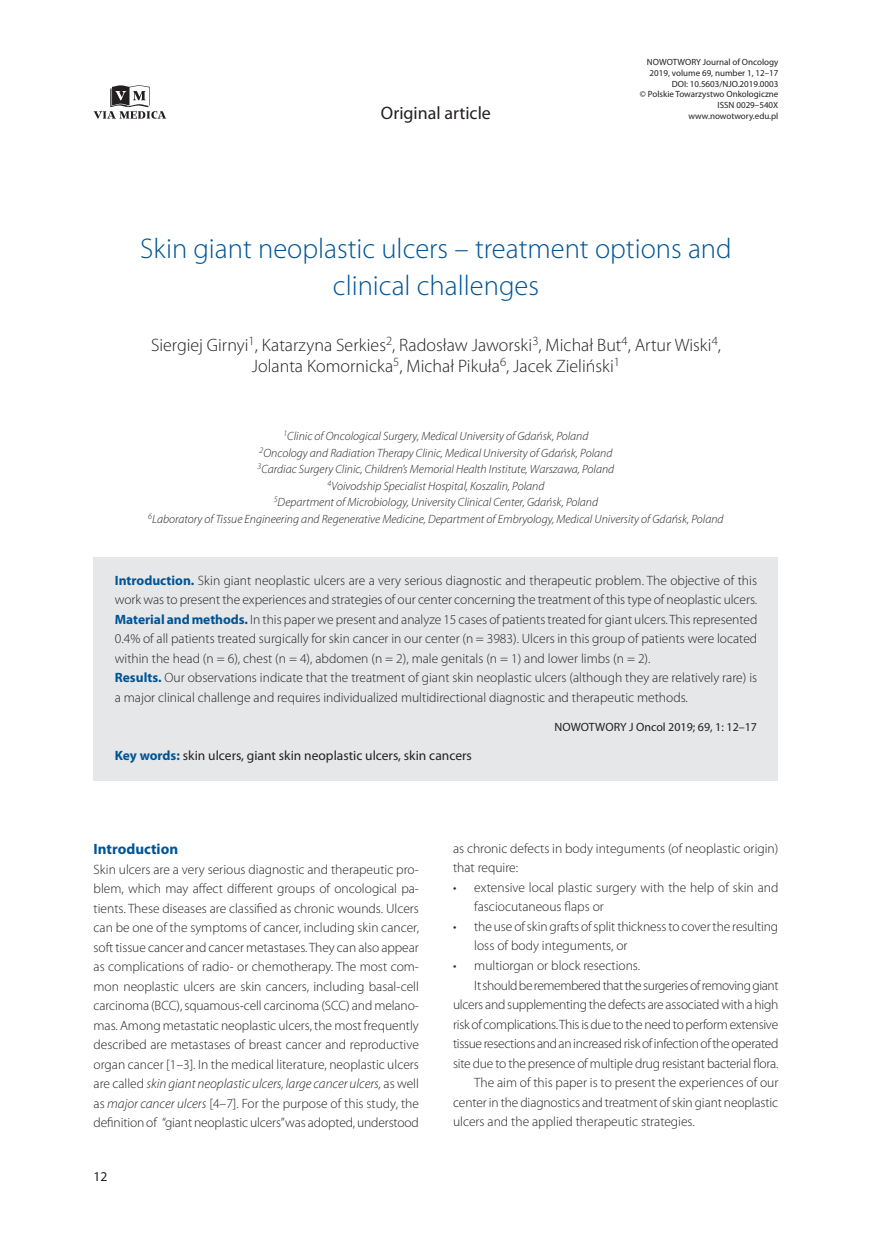
<style>
.page{position:relative;width:872px;height:1234px;background:#fff}
.page>*{position:absolute;margin:0;border:0;box-sizing:border-box;transform-origin:0 0}
._01_-_Tytuł_artykułu{font:300 28.5px/37.5px "Myriad Pro";color:#005495;text-align:center}
._02_-_Autor_artykułu{font:300 18px/21.6px "Myriad Pro";color:#231f20;text-align:center}
.t1{font:18px "Myriad Pro";color:#231f20}
._07_-_Srodtytul_1{font:700 15px "Myriad Pro";color:#005495}
._08_-_Tekst_bez_wcie{font:300 13.5px/19.5px "Myriad Pro";color:#231f20}
._04_-_Streszczenie{font:300 13.5px/19.5px "Myriad Pro";color:#231f20}
._08_-_Tekst{font:300 13.5px/19.5px "Myriad Pro";letter-spacing:-.01em;color:#231f20;text-align:justify}
._05_-_Streszczenie_s{font:13.5px "Myriad Pro";color:#231f20}
._00_-_Praca{font:italic 300 12px "Myriad Pro";color:#231f20}
._00_-_Praca_ostatnia{font:italic 300 12px "Myriad Pro";color:#231f20}
._04_-_Streszczenie_n{font:12px "Myriad Pro";color:#231f20}
.t2{font:9px/10.8px "Myriad Pro";color:#231f20;text-align:right}
.s1{font-weight:700;color:#005495}
.s2{font-style:italic}
</style>
<div class="page">
<svg style="left:94px;top:85px;width:72px;height:34px"></svg>
<div style="left:94px;top:557px;width:684px;height:59px;background:#e6e7e9"></div>
<div style="left:94px;top:596px;width:684px;height:78px;background:#e6e7e9"></div>
<div style="left:94px;top:655px;width:684px;height:58px;background:#e6e7e9"></div>
<div style="left:94px;top:713px;width:684px;height:29px;background:#e6e7e9"></div>
<div style="left:94px;top:741px;width:684px;height:39px;background:#e6e7e9"></div>
<h2 class="t1" style="left:381px;top:102px;width:111px">Original article</h2>
<p class="t2" style="left:640px;top:56px;width:140px">NOWOTWORY Journal of Oncology<br>2019, volume 69, number 1, 12–17<br>DOI: 10.5603/NJO.2019.0003<br>© Polskie Towarzystwo Onkologiczne<br>ISSN 0029–540X www.nowotwory.edu.pl</p>
<p class="_01_-_Tytuł_artykułu" style="left:140px;top:229px;width:593px">Skin giant neoplastic ulcers – treatment options and clinical challenges</p>
<p class="_02_-_Autor_artykułu" style="left:151px;top:334px;width:571px">Siergiej Girnyi<sup>1</sup>, Katarzyna Serkies<sup>2</sup>, Radosław Jaworski<sup>3</sup>, Michał But<sup>4</sup>, Artur Wiski<sup>4</sup>,<br>Jolanta Komornicka<sup>5</sup>, Michał Pikuła<sup>6</sup>, Jacek Zieliński<sup>1</sup></p>
<p class="_00_-_Praca" style="left:283px;top:428px;width:306px"><sup>1</sup>Clinic of Oncological Surgery, Medical University of Gdańsk, Poland</p>
<p class="_00_-_Praca" style="left:259px;top:445px;width:354px"><sup>2</sup>Oncology and Radiation Therapy Clinic, Medical University of Gdańsk, Poland</p>
<p class="_00_-_Praca" style="left:258px;top:461px;width:358px"><sup>3</sup>Cardiac Surgery Clinic, Children’s Memorial Health Institute, Warszawa, Poland</p>
<p class="_00_-_Praca" style="left:327px;top:478px;width:218px"><sup>4</sup>Voivodship Specialist Hospital, Koszalin, Poland</p>
<p class="_00_-_Praca" style="left:274px;top:494px;width:326px"><sup>5</sup>Department of Microbiology, University Clinical Center, Gdańsk, Poland</p>
<p class="_00_-_Praca_ostatnia" style="left:148px;top:511px;width:577px"><sup>6</sup>Laboratory of Tissue Engineering and Regenerative Medicine, Department of Embryology, Medical University of Gdańsk, Poland</p>
<p class="_04_-_Streszczenie" style="left:115px;top:570px;width:644px"><span class="s1">Introduction.</span> Skin giant neoplastic ulcers are a very serious diagnostic and therapeutic problem. The objective of this work was to present the experiences and strategies of our center concerning the treatment of this type of neoplastic ulcers.</p>
<p class="_04_-_Streszczenie" style="left:115px;top:609px;width:644px;text-align:justify"><span class="s1">Material and methods.</span> In this paper we present and analyze 15 cases of patients treated for giant ulcers. This represented 0.4% of all patients treated surgically for skin cancer in our center (n = 3983). Ulcers in this group of patients were located within the head (n = 6), chest (n = 4), abdomen (n = 2), male genitals (n = 1) and lower limbs (n = 2).</p>
<p class="_04_-_Streszczenie" style="left:115px;top:667px;width:644px"><span class="s1">Results.</span> Our observations indicate that the treatment of giant skin neoplastic ulcers (although they are relatively rare) is a major clinical challenge and requires individualized multidirectional diagnostic and therapeutic methods.</p>
<p class="_04_-_Streszczenie_n" style="left:554px;top:719px;width:204px">NOWOTWORY J Oncol 2019; 69, 1: 12–17</p>
<p class="_05_-_Streszczenie_s" style="left:115px;top:747px;width:358px"><span class="s1">Key words:</span> skin ulcers, giant skin neoplastic ulcers, skin cancers</p>
<p class="_07_-_Srodtytul_1" style="left:94px;top:839px;width:86px">Introduction</p>
<p class="_08_-_Tekst_bez_wcie" style="left:94px;top:859px;width:327px;text-align:justify">Skin ulcers are a very serious diagnostic and therapeutic pro&shy;blem, which may affect different groups of oncological pa&shy;tients. These diseases are classified as chronic wounds. Ulcers can be one of the symptoms of cancer, including skin cancer, soft tissue cancer and cancer metastases. They can also appear as complications of radio- or chemotherapy. The most com&shy;mon neoplastic ulcers are skin cancers, including basal-cell carcinoma (BCC), squamous-cell carcinoma (SCC) and melano&shy;mas. Among metastatic neoplastic ulcers, the most frequently described are metastases of breast cancer and reproductive organ cancer [1–3]. In the medical literature, neoplastic ulcers are called <span class="s2">skin giant neoplastic ulcers, large cancer ulcers,</span> as well as <span class="s2">major cancer ulcers</span> [4–7]. For the purpose of this study, the definition of “giant neoplastic ulcers”was adopted, understood</p>
<p class="_05_-_Streszczenie_s" style="left:94px;top:1168px;width:15px">12</p>
<p class="_08_-_Tekst_bez_wcie" style="left:453px;top:838px;width:327px">as chronic defects in body integuments (of neoplastic origin) that require:</p>
<p class="_08_-_Tekst_bez_wcie" style="left:474px;top:877px;width:306px;text-indent:-21px">• extensive local plastic surgery with the help of skin and fasciocutaneous flaps or</p>
<p class="_08_-_Tekst_bez_wcie" style="left:474px;top:916px;width:305px;text-indent:-21px">• the use of skin grafts of split thickness to cover the resulting loss of body integuments, or</p>
<p class="_08_-_Tekst_bez_wcie" style="left:453px;top:955px;width:189px">• multiorgan or block resections.</p>
<p class="_08_-_Tekst" style="left:453px;top:974px;width:327px;text-indent:21px">It should be remembered that the surgeries of removing giant ulcers and supplementing the defects are associated with a high risk of complications. This is due to the need to perform extensive tissue resections and an increased risk of infection of the operated site due to the presence of multiple drug resistant bacterial flora.</p>
<p class="_08_-_Tekst" style="left:453px;top:1072px;width:327px;text-indent:21px">The aim of this paper is to present the experiences of our center in the diagnostics and treatment of skin giant neoplastic ulcers and the applied therapeutic strategies.</p>
</div>
